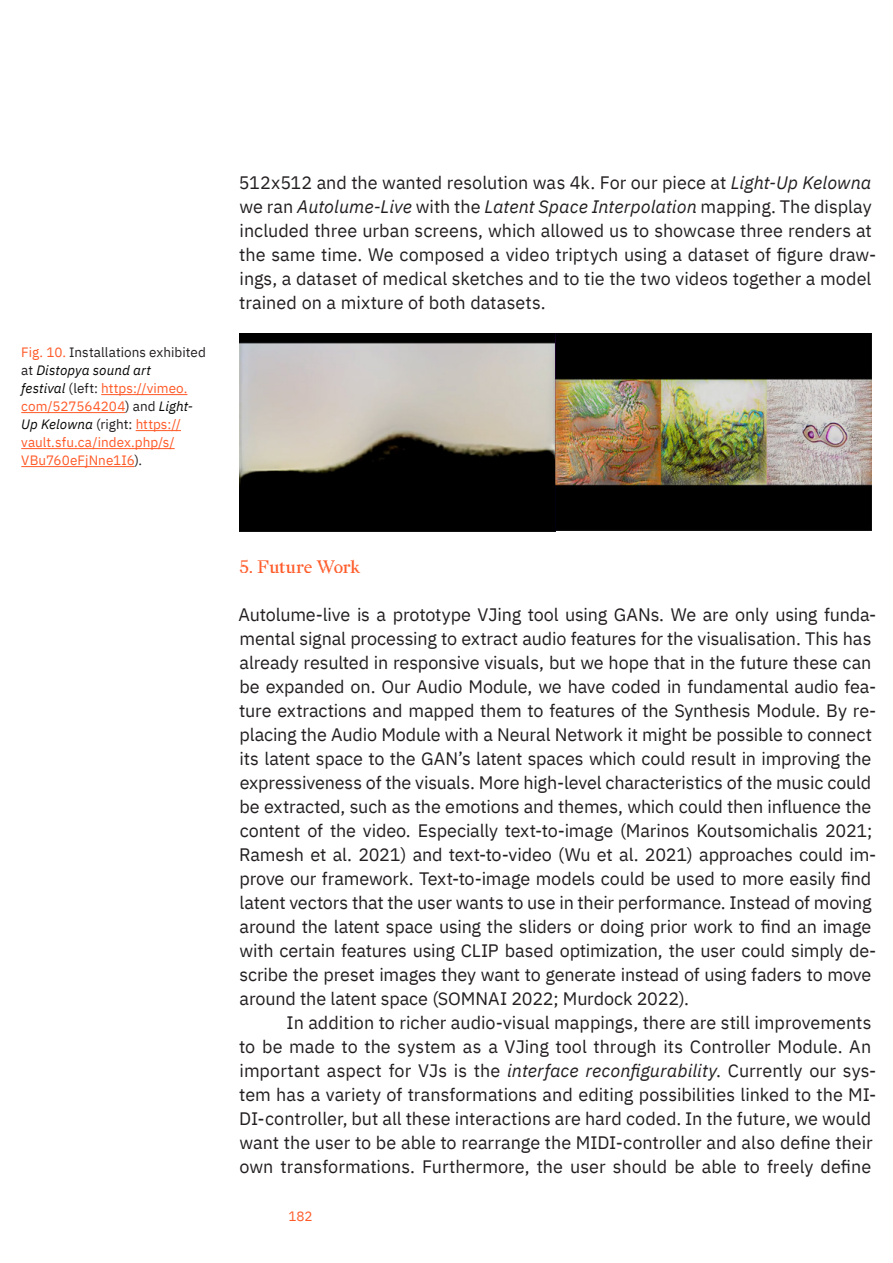
<style>
.page{position:relative;width:893px;height:1263px;background:#fff}
.page>*{position:absolute;margin:0;border:0;box-sizing:border-box;transform-origin:0 0}
.Text{font:18px/24px "IBM Plex Sans";letter-spacing:-.01em;color:#231f20}
.Text_Indent{font:18px/24px "IBM Plex Sans";color:#231f20}
.Subtitles{font:18px "Redaction 35";letter-spacing:-.01em;color:#ff5a28}
.Notes{font:13.5px/18px "IBM Plex Sans";letter-spacing:.005em;color:#ff5a28}
.s1{color:#231f20}
.s2{font-style:italic;color:#040503}
.s3{font-style:italic}
</style>
<div class="page">
<img style="left:239px;top:333px;width:633px;height:198px">
<hr style="left:101px;top:394px;width:86px;height:1px;background:#ff5a28">
<hr style="left:21px;top:412px;width:104px;height:1px;background:#ff5a28">
<hr style="left:136px;top:430px;width:45px;height:1px;background:#ff5a28">
<hr style="left:21px;top:448px;width:154px;height:1px;background:#ff5a28">
<hr style="left:21px;top:466px;width:113px;height:1px;background:#ff5a28">
<p class="Notes" style="left:21px;top:342px;width:186px">Fig. 10. <span class="s1">Installations exhibited at</span> <span class="s2">Distopya sound art<br>festival</span> <span class="s1">(left:</span> https://vimeo. com/527564204<span class="s1">) and</span> <span class="s2">Light-<br>Up Kelowna</span> <span class="s1">(right:</span> https:// vault.sfu.ca/index.php/s/<br>VBu760eFjNne1I6<span class="s1">).</span></p>
<p class="Text_Indent" style="left:239px;top:169px;width:639px">512x512 and the wanted resolution was 4k. For our piece at <span class="s3">Light-Up Kelowna </span>we ran <span class="s3">Autolume-Live</span> with the <span class="s3">Latent Space Interpolation</span> mapping. The display included three urban screens, which allowed us to showcase three renders at the same time. We composed a video triptych using a dataset of figure draw&shy;ings, a dataset of medical sketches and to tie the two videos together a model trained on a mixture of both datasets.</p>
<p class="Subtitles" style="left:240px;top:556px;width:122px">5. Future Work</p>
<p class="Text" style="left:239px;top:601px;width:639px">Autolume-live is a prototype VJing tool using GANs. We are only using funda&shy;mental signal processing to extract audio features for the visualisation. This has already resulted in responsive visuals, but we hope that in the future these can be expanded on. Our Audio Module, we have coded in fundamental audio fea&shy;ture extractions and mapped them to features of the Synthesis Module. By re&shy;placing the Audio Module with a Neural Network it might be possible to connect its latent space to the GAN’s latent spaces which could result in improving the expressiveness of the visuals. More high-level characteristics of the music could be extracted, such as the emotions and themes, which could then influence the content of the video. Especially text-to-image (Marinos Koutsomichalis 2021; Ramesh et al. 2021) and text-to-video (Wu et al. 2021) approaches could im&shy;prove our framework. Text-to-image models could be used to more easily find latent vectors that the user wants to use in their performance. Instead of moving around the latent space using the sliders or doing prior work to find an image with certain features using CLIP based optimization, the user could simply de&shy;scribe the preset images they want to generate instead of using faders to move around the latent space (SOMNAI 2022; Murdock 2022).</p>
<p class="Text_Indent" style="left:239px;top:1009px;width:639px;text-indent:47px">In addition to richer audio-visual mappings, there are still improvements to be made to the system as a VJing tool through its Controller Module. An important aspect for VJs is the <span class="s3">interface reconfigurability</span>. Currently our sys&shy;tem has a variety of transformations and editing possibilities linked to the MI-DI-controller, but all these interactions are hard coded. In the future, we would want the user to be able to rearrange the MIDI-controller and also define their own transformations. Furthermore, the user should be able to freely define</p>
<p class="Notes" style="left:288px;top:1206px;width:26px">182</p>
</div>
